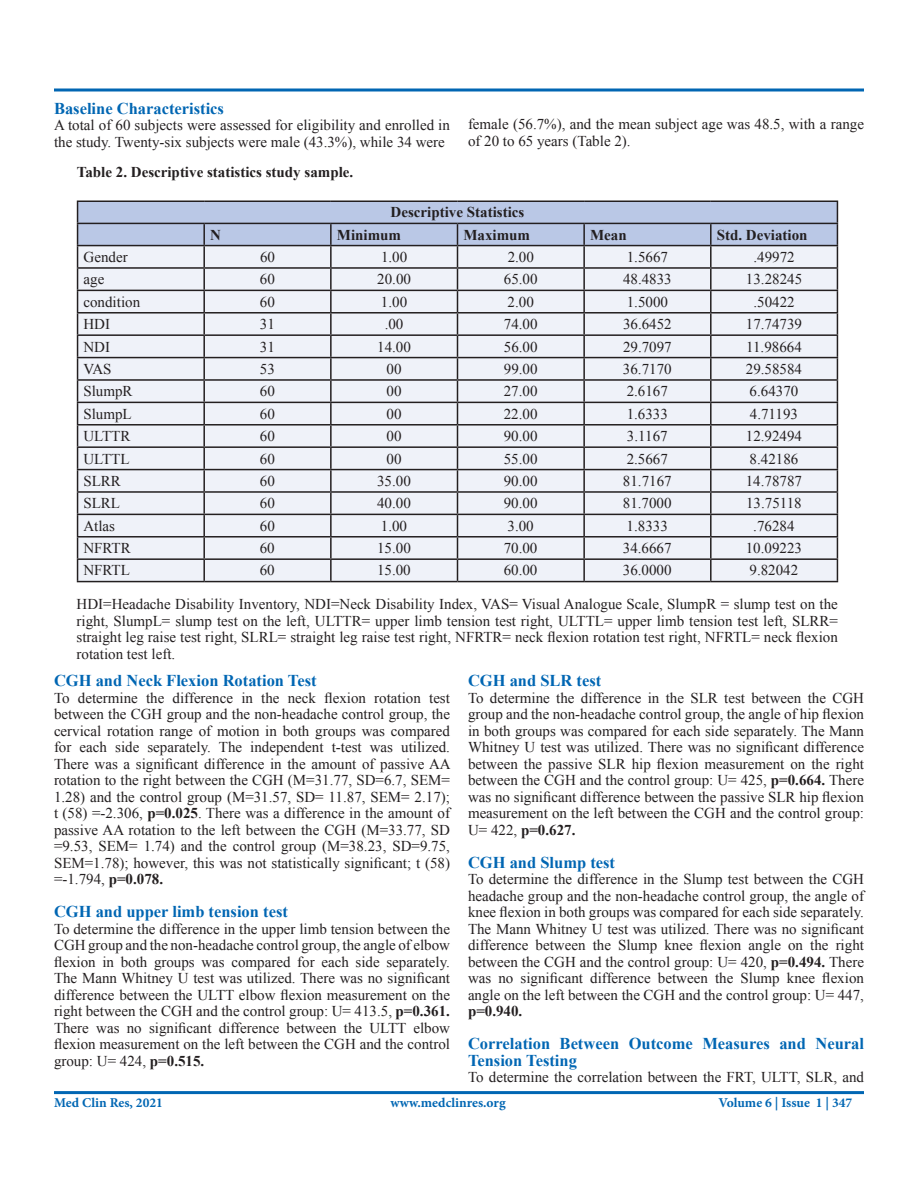
<style>
.page{position:relative;width:918px;height:1188px;background:#fff}
.page>*{position:absolute;margin:0;border:0;box-sizing:border-box;transform-origin:0 0}
.t1{font:700 16.5px/16.5px "Times New Roman";color:#0166b3}
.t2{font:15px/16.5px "Times New Roman";color:#231f20;text-align:justify}
.t3{font:700 15px "Times New Roman";color:#231f20}
.t4{font:700 13.5px "Minion Pro";color:#0166b3}
.s1{font-weight:700}
</style>
<div class="page">
<svg style="left:54px;top:88px;width:810px;height:4px;background:#408cc5"></svg>
<svg style="left:54px;top:1091px;width:810px;height:4px;background:#3f8bc5"></svg>
<svg style="left:77px;top:201px;width:761px;height:380px"></svg>
<hr style="left:77px;top:581px;width:127px;height:1px;background:#231f20">
<hr style="left:204px;top:581px;width:127px;height:1px;background:#231f20">
<hr style="left:331px;top:581px;width:126px;height:1px;background:#231f20">
<hr style="left:458px;top:581px;width:126px;height:1px;background:#231f20">
<hr style="left:584px;top:581px;width:127px;height:1px;background:#231f20">
<hr style="left:711px;top:581px;width:127px;height:1px;background:#231f20">
<p class="t1" style="left:54px;top:100px;width:172px">Baseline Characteristics</p>
<p class="t2" style="left:54px;top:117px;width:397px">A total of 60 subjects were assessed for eligibility and enrolled in the study. Twenty-six subjects were male (43.3%), while 34 were</p>
<p class="t2" style="left:468px;top:116px;width:398px">female (56.7%), and the mean subject age was 48.5, with a range of 20 to 65 years (Table 2).</p>
<p class="t3" style="left:77px;top:161px;width:278px">Table 2. Descriptive statistics study sample.</p>
<p class="t3" style="left:391px;top:202px;width:135px">Descriptive Statistics</p>
<p class="t3" style="left:210px;top:224px;width:12px">N</p>
<p class="t3" style="left:337px;top:224px;width:66px">Minimum</p>
<p class="t3" style="left:463px;top:224px;width:68px">Maximum</p>
<p class="t3" style="left:590px;top:224px;width:38px">Mean</p>
<p class="t3" style="left:717px;top:224px;width:92px">Std. Deviation</p>
<p class="t2" style="left:84px;top:248px;width:46px">Gender</p>
<p class="t2" style="left:260px;top:248px;width:16px">60</p>
<p class="t2" style="left:381px;top:248px;width:28px">1.00</p>
<p class="t2" style="left:508px;top:248px;width:28px">2.00</p>
<p class="t2" style="left:627px;top:248px;width:43px">1.5667</p>
<p class="t2" style="left:753px;top:248px;width:43px">.49972</p>
<p class="t2" style="left:84px;top:271px;width:22px">age</p>
<p class="t2" style="left:260px;top:271px;width:16px">60</p>
<p class="t2" style="left:377px;top:271px;width:35px">20.00</p>
<p class="t2" style="left:504px;top:271px;width:35px">65.00</p>
<p class="t2" style="left:623px;top:271px;width:50px">48.4833</p>
<p class="t2" style="left:746px;top:271px;width:58px">13.28245</p>
<p class="t2" style="left:84px;top:293px;width:58px">condition</p>
<p class="t2" style="left:260px;top:293px;width:16px">60</p>
<p class="t2" style="left:381px;top:293px;width:28px">1.00</p>
<p class="t2" style="left:508px;top:293px;width:28px">2.00</p>
<p class="t2" style="left:627px;top:293px;width:43px">1.5000</p>
<p class="t2" style="left:753px;top:293px;width:43px">.50422</p>
<p class="t2" style="left:83px;top:316px;width:28px">HDI</p>
<p class="t2" style="left:260px;top:316px;width:16px">31</p>
<p class="t2" style="left:385px;top:316px;width:20px">.00</p>
<p class="t2" style="left:504px;top:316px;width:35px">74.00</p>
<p class="t2" style="left:623px;top:316px;width:50px">36.6452</p>
<p class="t2" style="left:746px;top:316px;width:58px">17.74739</p>
<p class="t2" style="left:83px;top:338px;width:28px">NDI</p>
<p class="t2" style="left:260px;top:338px;width:16px">31</p>
<p class="t2" style="left:377px;top:338px;width:35px">14.00</p>
<p class="t2" style="left:504px;top:338px;width:35px">56.00</p>
<p class="t2" style="left:623px;top:338px;width:50px">29.7097</p>
<p class="t2" style="left:746px;top:338px;width:57px">11.98664</p>
<p class="t2" style="left:83px;top:360px;width:30px">VAS</p>
<p class="t2" style="left:260px;top:360px;width:16px">53</p>
<p class="t2" style="left:387px;top:360px;width:16px">00</p>
<p class="t2" style="left:504px;top:360px;width:35px">99.00</p>
<p class="t2" style="left:623px;top:360px;width:50px">36.7170</p>
<p class="t2" style="left:746px;top:360px;width:58px">29.58584</p>
<p class="t2" style="left:83px;top:383px;width:51px">SlumpR</p>
<p class="t2" style="left:260px;top:383px;width:16px">60</p>
<p class="t2" style="left:387px;top:383px;width:16px">00</p>
<p class="t2" style="left:504px;top:383px;width:35px">27.00</p>
<p class="t2" style="left:627px;top:383px;width:43px">2.6167</p>
<p class="t2" style="left:750px;top:383px;width:50px">6.64370</p>
<p class="t2" style="left:83px;top:405px;width:50px">SlumpL</p>
<p class="t2" style="left:260px;top:405px;width:16px">60</p>
<p class="t2" style="left:387px;top:405px;width:16px">00</p>
<p class="t2" style="left:504px;top:405px;width:35px">22.00</p>
<p class="t2" style="left:627px;top:405px;width:43px">1.6333</p>
<p class="t2" style="left:750px;top:405px;width:50px">4.71193</p>
<p class="t2" style="left:83px;top:428px;width:48px">ULTTR</p>
<p class="t2" style="left:260px;top:428px;width:16px">60</p>
<p class="t2" style="left:387px;top:428px;width:16px">00</p>
<p class="t2" style="left:504px;top:428px;width:35px">90.00</p>
<p class="t2" style="left:627px;top:428px;width:42px">3.1167</p>
<p class="t2" style="left:746px;top:428px;width:58px">12.92494</p>
<p class="t2" style="left:83px;top:450px;width:48px">ULTTL</p>
<p class="t2" style="left:260px;top:450px;width:16px">60</p>
<p class="t2" style="left:387px;top:450px;width:16px">00</p>
<p class="t2" style="left:504px;top:450px;width:35px">55.00</p>
<p class="t2" style="left:627px;top:450px;width:43px">2.5667</p>
<p class="t2" style="left:750px;top:450px;width:50px">8.42186</p>
<p class="t2" style="left:83px;top:472px;width:39px">SLRR</p>
<p class="t2" style="left:260px;top:472px;width:16px">60</p>
<p class="t2" style="left:377px;top:472px;width:35px">35.00</p>
<p class="t2" style="left:504px;top:472px;width:35px">90.00</p>
<p class="t2" style="left:623px;top:472px;width:50px">81.7167</p>
<p class="t2" style="left:746px;top:472px;width:58px">14.78787</p>
<p class="t2" style="left:83px;top:495px;width:38px">SLRL</p>
<p class="t2" style="left:260px;top:495px;width:16px">60</p>
<p class="t2" style="left:377px;top:495px;width:35px">40.00</p>
<p class="t2" style="left:504px;top:495px;width:35px">90.00</p>
<p class="t2" style="left:623px;top:495px;width:50px">81.7000</p>
<p class="t2" style="left:746px;top:495px;width:57px">13.75118</p>
<p class="t2" style="left:83px;top:517px;width:33px">Atlas</p>
<p class="t2" style="left:260px;top:517px;width:16px">60</p>
<p class="t2" style="left:381px;top:517px;width:28px">1.00</p>
<p class="t2" style="left:508px;top:517px;width:28px">3.00</p>
<p class="t2" style="left:627px;top:517px;width:43px">1.8333</p>
<p class="t2" style="left:753px;top:517px;width:43px">.76284</p>
<p class="t2" style="left:83px;top:540px;width:49px">NFRTR</p>
<p class="t2" style="left:260px;top:540px;width:16px">60</p>
<p class="t2" style="left:377px;top:540px;width:35px">15.00</p>
<p class="t2" style="left:504px;top:540px;width:35px">70.00</p>
<p class="t2" style="left:623px;top:540px;width:50px">34.6667</p>
<p class="t2" style="left:746px;top:540px;width:58px">10.09223</p>
<p class="t2" style="left:83px;top:562px;width:48px">NFRTL</p>
<p class="t2" style="left:260px;top:562px;width:16px">60</p>
<p class="t2" style="left:377px;top:562px;width:35px">15.00</p>
<p class="t2" style="left:504px;top:562px;width:35px">60.00</p>
<p class="t2" style="left:623px;top:562px;width:50px">36.0000</p>
<p class="t2" style="left:750px;top:562px;width:50px">9.82042</p>
<p class="t2" style="left:77px;top:596px;width:763px">HDI=Headache Disability Inventory, NDI=Neck Disability Index, VAS= Visual Analogue Scale, SlumpR = slump test on the right, SlumpL= slump test on the left, ULTTR= upper limb tension test right, ULTTL= upper limb tension test left, SLRR= straight leg raise test right, SLRL= straight leg raise test right, NFRTR= neck flexion rotation test right, NFRTL= neck flexion rotation test left.</p>
<p class="t1" style="left:54px;top:672px;width:264px">CGH and Neck Flexion Rotation Test</p>
<p class="t2" style="left:54px;top:689px;width:398px">To determine the difference in the neck flexion rotation test between the CGH group and the non-headache control group, the cervical rotation range of motion in both groups was compared for each side separately. The independent t-test was utilized.<br>There was a significant difference in the amount of passive AA rotation to the right between the CGH (M=31.77, SD=6.7, SEM= 1.28) and the control group (M=31.57, SD= 11.87, SEM= 2.17); t (58) =-2.306, <span class="s1">p=0.025</span>. There was a difference in the amount of passive AA rotation to the left between the CGH (M=33.77, SD =9.53, SEM= 1.74) and the control group (M=38.23, SD=9.75, SEM=1.78); however, this was not statistically significant; t (58) =-1.794, <span class="s1">p=0.078.</span></p>
<p class="t1" style="left:54px;top:903px;width:235px">CGH and upper limb tension test</p>
<p class="t2" style="left:54px;top:920px;width:398px">To determine the difference in the upper limb tension between the CGH group and the non-headache control group, the angle of elbow flexion in both groups was compared for each side separately.<br>The Mann Whitney U test was utilized. There was no significant difference between the ULTT elbow flexion measurement on the right between the CGH and the control group: U= 413.5, <span class="s1">p=0.361.<br></span>There was no significant difference between the ULTT elbow flexion measurement on the left between the CGH and the control group: U= 424, <span class="s1">p=0.515.</span></p>
<p class="t1" style="left:468px;top:672px;width:135px">CGH and SLR test</p>
<p class="t2" style="left:468px;top:689px;width:398px">To determine the difference in the SLR test between the CGH group and the non-headache control group, the angle of hip flexion in both groups was compared for each side separately. The Mann Whitney U test was utilized. There was no significant difference between the passive SLR hip flexion measurement on the right between the CGH and the control group: U= 425, <span class="s1">p=0.664.</span> There was no significant difference between the passive SLR hip flexion measurement on the left between the CGH and the control group:<br>U= 422, <span class="s1">p=0.627.</span></p>
<p class="t1" style="left:468px;top:853px;width:149px">CGH and Slump test</p>
<p class="t2" style="left:468px;top:871px;width:398px">To determine the difference in the Slump test between the CGH headache group and the non-headache control group, the angle of knee flexion in both groups was compared for each side separately.<br>The Mann Whitney U test was utilized. There was no significant difference between the Slump knee flexion angle on the right between the CGH and the control group: U= 420, <span class="s1">p=0.494.</span> There was no significant difference between the Slump knee flexion angle on the left between the CGH and the control group: U= 447, <span class="s1">p=0.940.</span></p>
<p class="t1" style="left:468px;top:1035px;width:398px">Correlation Between Outcome Measures and Neural<br>Tension Testing</p>
<p class="t2" style="left:468px;top:1069px;width:398px">To determine the correlation between the FRT, ULTT, SLR, and</p>
<p class="t4" style="left:54px;top:1094px;width:110px">Med Clin Res, 2021</p>
<p class="t4" style="left:391px;top:1093px;width:117px">www.medclinres.org</p>
<p class="t4" style="left:718px;top:1093px;width:135px">Volume 6 | Issue 1 | 347</p>
</div>
